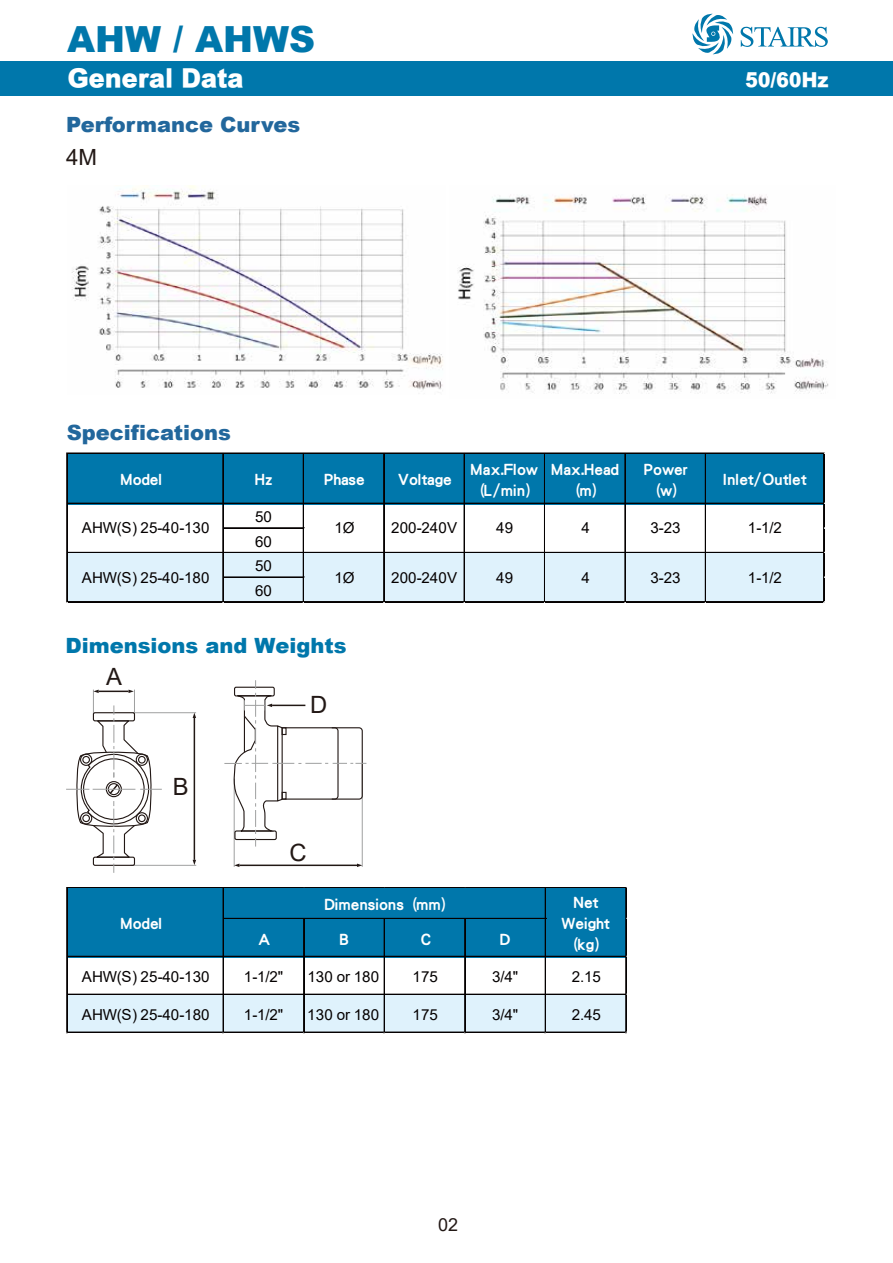
<style>
.page{position:relative;width:893px;height:1263px;background:#fff}
.page>*{position:absolute;margin:0;border:0;box-sizing:border-box;transform-origin:0 0}
.t1{font:900 36px "Arial";color:#0077ab}
.t2{font:27px "DF Hei UB HKP BF";color:#fff}
.t3{font:23.85px "Arial";color:#221815}
.t4{font:22.35px "Arial";color:#221815}
.t5{font:900 21px "Arial";color:#22679c}
.t6{font:900 21px "Arial";color:#0077ab}
.t7{font:21px "DF Hei UB HKP BF";color:#fff}
.t8{font:18px "Arial";color:#221815}
.t9{font:15.15px/24.6px "Arial";letter-spacing:.005em;color:#040000;text-align:justify}
.t10{font:800 15.15px/20.9px "Han Wang Hei";letter-spacing:.01em;color:#fff;text-align:center}
</style>
<div class="page">
<div style="left:0;top:61px;width:893px;height:35px;background:#0077ab"></div>
<svg style="left:692px;top:13px;width:41px;height:42px"></svg>
<svg style="left:740px;top:27px;width:88px;height:20px"></svg>
<img style="left:71px;top:185px;width:372px;height:205px">
<img style="left:458px;top:194px;width:371px;height:200px">
<hr style="left:234px;top:778px;width:1px;height:89px;background:#9fa0a0">
<hr style="left:362px;top:763px;width:1px;height:104px;background:#9fa0a0">
<svg style="left:234px;top:863px;width:5px;height:4px"></svg>
<svg style="left:357px;top:863px;width:5px;height:4px"></svg>
<hr style="left:239px;top:864px;width:118px;height:2px;background:#221815">
<hr style="left:130px;top:865px;width:66px;height:1px;background:#9fa0a0">
<hr style="left:133px;top:712px;width:63px;height:1px;background:#9fa0a0">
<svg style="left:224px;top:680px;width:142px;height:166px"></svg>
<svg style="left:193px;top:713px;width:3px;height:5px"></svg>
<svg style="left:193px;top:860px;width:3px;height:5px"></svg>
<svg style="left:66px;top:690px;width:96px;height:183px"></svg>
<hr style="left:194px;top:718px;width:1px;height:142px;background:#221815">
<hr style="left:99px;top:691px;width:30px;height:1px;background:#221815">
<div style="left:68px;top:454px;width:756px;height:50px;background:#0077ab"></div>
<div style="left:68px;top:552px;width:756px;height:50px;background:#dff2fc"></div>
<hr style="left:68px;top:453px;width:756px;height:1px;background:#040000">
<hr style="left:68px;top:503px;width:756px;height:1px;background:#040000">
<hr style="left:224px;top:527px;width:80px;height:1px;background:#040000">
<hr style="left:224px;top:528px;width:80px;height:1px;background:#040000">
<hr style="left:68px;top:552px;width:756px;height:1px;background:#040000">
<hr style="left:224px;top:577px;width:80px;height:1px;background:#040000">
<hr style="left:67px;top:453px;width:1px;height:149px;background:#040000">
<hr style="left:223px;top:454px;width:1px;height:148px;background:#040000">
<hr style="left:303px;top:454px;width:1px;height:148px;background:#040000">
<hr style="left:383px;top:454px;width:1px;height:148px;background:#040000">
<hr style="left:384px;top:454px;width:1px;height:148px;background:#040000">
<hr style="left:464px;top:454px;width:1px;height:148px;background:#040000">
<hr style="left:544px;top:454px;width:1px;height:148px;background:#040000">
<hr style="left:625px;top:454px;width:1px;height:148px;background:#040000">
<hr style="left:705px;top:454px;width:1px;height:148px;background:#040000">
<hr style="left:68px;top:601px;width:756px;height:1px;background:#040000">
<hr style="left:823px;top:454px;width:1px;height:148px;background:#040000">
<div style="left:68px;top:888px;width:559px;height:69px;background:#0077ab"></div>
<div style="left:68px;top:994px;width:559px;height:39px;background:#dff2fc"></div>
<hr style="left:68px;top:887px;width:559px;height:1px;background:#040000">
<hr style="left:224px;top:918px;width:322px;height:1px;background:#040000">
<hr style="left:68px;top:956px;width:559px;height:1px;background:#040000">
<hr style="left:68px;top:994px;width:559px;height:1px;background:#040000">
<hr style="left:67px;top:887px;width:1px;height:146px;background:#040000">
<hr style="left:223px;top:888px;width:1px;height:145px;background:#040000">
<hr style="left:303px;top:919px;width:1px;height:114px;background:#040000">
<hr style="left:304px;top:919px;width:1px;height:114px;background:#040000">
<hr style="left:384px;top:919px;width:1px;height:114px;background:#040000">
<hr style="left:464px;top:919px;width:1px;height:114px;background:#040000">
<hr style="left:465px;top:919px;width:1px;height:114px;background:#040000">
<hr style="left:545px;top:888px;width:1px;height:145px;background:#040000">
<hr style="left:68px;top:1032px;width:559px;height:1px;background:#040000">
<hr style="left:625px;top:888px;width:1px;height:145px;background:#040000">
<hr style="left:626px;top:888px;width:1px;height:145px;background:#040000">
<h1 class="t1" style="left:67px;top:13px;width:249px">AHW / AHWS</h1>
<h2 class="t2" style="left:67px;top:64px;width:178px">General Data</h2>
<h3 class="t7" style="left:745px;top:69px;width:85px">50/60Hz</h3>
<h3 class="t5" style="left:66px;top:109px;width:236px">Performance Curves</h3>
<h3 class="t4" style="left:66px;top:142px;width:32px">4M</h3>
<h3 class="t5" style="left:67px;top:417px;width:166px">Specifications</h3>
<p class="t10" style="left:121px;top:469px;width:43px">Model</p>
<p class="t10" style="left:255px;top:469px;width:19px">Hz</p>
<p class="t10" style="left:324px;top:469px;width:42px">Phase</p>
<p class="t10" style="left:398px;top:469px;width:55px">Voltage</p>
<p class="t10" style="left:471px;top:459px;width:69px">Max.Flow (L/min)</p>
<p class="t10" style="left:551px;top:459px;width:70px">Max.Head (m)</p>
<p class="t10" style="left:644px;top:459px;width:45px">Power (w)</p>
<p class="t10" style="left:723px;top:469px;width:85px">Inlet/Outlet</p>
<p class="t9" style="left:255px;top:504px;width:18px">50<br>60<br>50<br>60</p>
<p class="t9" style="left:334px;top:516px;width:22px">1Ø</p>
<p class="t9" style="left:391px;top:516px;width:67px">200-240V</p>
<p class="t9" style="left:496px;top:516px;width:18px">49</p>
<p class="t9" style="left:581px;top:516px;width:10px">4</p>
<p class="t9" style="left:334px;top:565px;width:22px">1Ø</p>
<p class="t9" style="left:391px;top:565px;width:67px">200-240V</p>
<p class="t9" style="left:496px;top:565px;width:18px">49</p>
<p class="t9" style="left:581px;top:565px;width:10px">4</p>
<p class="t9" style="left:82px;top:516px;width:129px">AHW(S) 25-40-130</p>
<p class="t9" style="left:82px;top:565px;width:129px">AHW(S) 25-40-180</p>
<p class="t9" style="left:650px;top:516px;width:32px">3-23</p>
<p class="t9" style="left:748px;top:516px;width:35px">1-1/2</p>
<p class="t9" style="left:650px;top:565px;width:32px">3-23</p>
<p class="t9" style="left:748px;top:565px;width:35px">1-1/2</p>
<h3 class="t6" style="left:65px;top:630px;width:283px">Dimensions and Weights</h3>
<h3 class="t3" style="left:106px;top:660px;width:17px">A</h3>
<h3 class="t3" style="left:173px;top:770px;width:17px">B</h3>
<p class="t10" style="left:121px;top:913px;width:43px">Model</p>
<h3 class="t3" style="left:310px;top:688px;width:19px">D</h3>
<h3 class="t3" style="left:290px;top:836px;width:19px">C</h3>
<p class="t10" style="left:324px;top:894px;width:123px">Dimensions (mm)</p>
<p class="t10" style="left:561px;top:892px;width:50px">Net<br>Weight (kg)</p>
<p class="t10" style="left:258px;top:929px;width:14px">A</p>
<p class="t10" style="left:340px;top:929px;width:11px">B</p>
<p class="t10" style="left:420px;top:929px;width:12px">C</p>
<p class="t10" style="left:500px;top:929px;width:12px">D</p>
<p class="t9" style="left:82px;top:964px;width:129px">AHW(S) 25-40-130</p>
<p class="t9" style="left:244px;top:964px;width:41px">1-1/2"</p>
<p class="t9" style="left:307px;top:964px;width:73px">130 or 180</p>
<p class="t9" style="left:412px;top:964px;width:27px">175</p>
<p class="t9" style="left:492px;top:964px;width:28px">3/4"</p>
<p class="t9" style="left:572px;top:964px;width:31px">2.15</p>
<p class="t9" style="left:82px;top:1002px;width:129px">AHW(S) 25-40-180</p>
<p class="t9" style="left:244px;top:1002px;width:41px">1-1/2"</p>
<p class="t9" style="left:307px;top:1002px;width:73px">130 or 180</p>
<p class="t9" style="left:412px;top:1002px;width:27px">175</p>
<p class="t9" style="left:492px;top:1002px;width:28px">3/4"</p>
<p class="t9" style="left:572px;top:1002px;width:31px">2.45</p>
<p class="t8" style="left:438px;top:1212px;width:22px">02</p>
</div>
